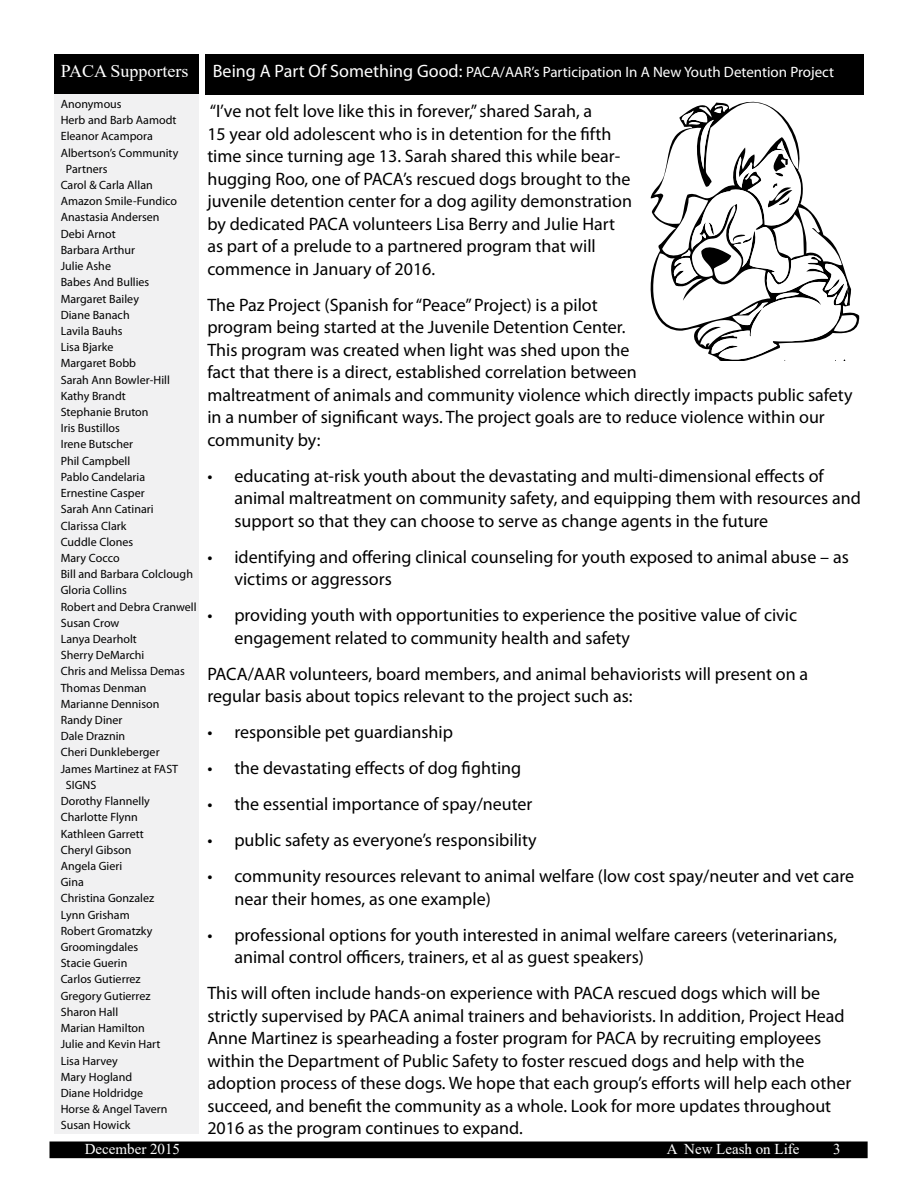
<style>
.page{position:relative;width:918px;height:1188px;background:#fff}
.page>*{position:absolute;margin:0;border:0;box-sizing:border-box;transform-origin:0 0}
.t1{font:18px/22.5px "Myriad Pro";color:#000}
.t2{font:18px "Times New Roman";color:#fff}
.t3{font:15px "Myriad Pro";color:#fff}
.t4{font:15px "Times New Roman";color:#fff}
.t5{font:12px "Myriad Pro";letter-spacing:.005em;color:#000}
.s1{font-size:18px}
</style>
<div class="page">
<div style="left:50px;top:1142px;width:817px;height:15px;background:#000"></div>
<div style="left:50px;top:1142px;width:818px;height:16px;border:2px solid #000"></div>
<svg style="left:650px;top:101px;width:210px;height:259px"></svg>
<div style="left:54px;top:54px;width:145px;height:40px;background:#000"></div>
<div style="left:54px;top:94px;width:145px;height:1040px;background:#f1f1f2"></div>
<div style="left:205px;top:54px;width:659px;height:40px;background:#000"></div>
<p class="t2" style="left:61px;top:58px;width:129px">PACA Supporters</p>
<p class="t5" style="left:61px;top:97px;width:62px">Anonymous</p>
<p class="t5" style="left:61px;top:113px;width:117px">Herb and Barb Aamodt</p>
<p class="t5" style="left:61px;top:129px;width:94px">Eleanor Acampora</p>
<p class="t5" style="left:61px;top:145px;width:119px">Albertson’s Community</p>
<p class="t5" style="left:66px;top:161px;width:43px">Partners</p>
<p class="t5" style="left:61px;top:178px;width:94px">Carol &amp; Carla Allan</p>
<p class="t5" style="left:61px;top:194px;width:118px">Amazon Smile-Fundico</p>
<p class="t5" style="left:61px;top:210px;width:100px">Anastasia Andersen</p>
<p class="t5" style="left:61px;top:226px;width:57px">Debi Arnot</p>
<p class="t5" style="left:61px;top:242px;width:76px">Barbara Arthur</p>
<p class="t5" style="left:61px;top:259px;width:52px">Julie Ashe</p>
<p class="t5" style="left:61px;top:275px;width:90px">Babes And Bullies</p>
<p class="t5" style="left:61px;top:291px;width:80px">Margaret Bailey</p>
<p class="t5" style="left:61px;top:307px;width:70px">Diane Banach</p>
<p class="t5" style="left:61px;top:324px;width:63px">Lavila Bauhs</p>
<p class="t5" style="left:61px;top:340px;width:54px">Lisa Bjarke</p>
<p class="t5" style="left:61px;top:356px;width:77px">Margaret Bobb</p>
<p class="t5" style="left:61px;top:372px;width:111px">Sarah Ann Bowler-Hill</p>
<p class="t5" style="left:61px;top:388px;width:67px">Kathy Brandt</p>
<p class="t5" style="left:61px;top:405px;width:89px">Stephanie Bruton</p>
<p class="t5" style="left:61px;top:421px;width:61px">Iris Bustillos</p>
<p class="t5" style="left:61px;top:437px;width:74px">Irene Butscher</p>
<p class="t5" style="left:61px;top:453px;width:71px">Phil Campbell</p>
<p class="t5" style="left:61px;top:469px;width:86px">Pablo Candelaria</p>
<p class="t5" style="left:61px;top:486px;width:86px">Ernestine Casper</p>
<p class="t5" style="left:61px;top:502px;width:94px">Sarah Ann Catinari</p>
<p class="t5" style="left:61px;top:518px;width:67px">Clarissa Clark</p>
<p class="t5" style="left:61px;top:534px;width:74px">Cuddle Clones</p>
<p class="t5" style="left:61px;top:551px;width:60px">Mary Cocco</p>
<p class="t5" style="left:61px;top:567px;width:134px">Bill and Barbara Colclough</p>
<p class="t5" style="left:61px;top:583px;width:68px">Gloria Collins</p>
<p class="t5" style="left:61px;top:599px;width:137px">Robert and Debra Cranwell</p>
<p class="t5" style="left:61px;top:615px;width:60px">Susan Crow</p>
<p class="t5" style="left:61px;top:632px;width:78px">Lanya Dearholt</p>
<p class="t5" style="left:61px;top:648px;width:85px">Sherry DeMarchi</p>
<p class="t5" style="left:61px;top:664px;width:126px">Chris and Melissa Demas</p>
<p class="t5" style="left:61px;top:680px;width:87px">Thomas Denman</p>
<p class="t5" style="left:61px;top:696px;width:100px">Marianne Dennison</p>
<p class="t5" style="left:61px;top:713px;width:63px">Randy Diner</p>
<p class="t5" style="left:61px;top:729px;width:66px">Dale Draznin</p>
<p class="t5" style="left:61px;top:745px;width:100px">Cheri Dunkleberger</p>
<p class="t5" style="left:61px;top:761px;width:119px">James Martinez at FAST</p>
<p class="t5" style="left:66px;top:777px;width:32px">SIGNS</p>
<p class="t5" style="left:61px;top:794px;width:91px">Dorothy Flannelly</p>
<p class="t5" style="left:61px;top:810px;width:79px">Charlotte Flynn</p>
<p class="t5" style="left:61px;top:826px;width:85px">Kathleen Garrett</p>
<p class="t5" style="left:61px;top:842px;width:72px">Cheryl Gibson</p>
<p class="t5" style="left:61px;top:859px;width:63px">Angela Gieri</p>
<p class="t5" style="left:61px;top:875px;width:25px">Gina</p>
<p class="t5" style="left:61px;top:891px;width:95px">Christina Gonzalez</p>
<p class="t5" style="left:61px;top:907px;width:70px">Lynn Grisham</p>
<p class="t5" style="left:61px;top:923px;width:93px">Robert Gromatzky</p>
<p class="t5" style="left:61px;top:940px;width:79px">Groomingdales</p>
<p class="t5" style="left:61px;top:956px;width:68px">Stacie Guerin</p>
<p class="t5" style="left:61px;top:972px;width:81px">Carlos Gutierrez</p>
<p class="t5" style="left:61px;top:988px;width:91px">Gregory Gutierrez</p>
<p class="t5" style="left:61px;top:1004px;width:59px">Sharon Hall</p>
<p class="t5" style="left:61px;top:1021px;width:86px">Marian Hamilton</p>
<p class="t5" style="left:61px;top:1037px;width:101px">Julie and Kevin Hart</p>
<p class="t5" style="left:61px;top:1053px;width:59px">Lisa Harvey</p>
<p class="t5" style="left:61px;top:1069px;width:73px">Mary Hogland</p>
<p class="t5" style="left:61px;top:1086px;width:84px">Diane Holdridge</p>
<p class="t5" style="left:61px;top:1102px;width:108px">Horse &amp; Angel Tavern</p>
<p class="t5" style="left:61px;top:1118px;width:71px">Susan Howick</p>
<p class="t3" style="left:213px;top:62px;width:623px"><span class="s1">Being A Part Of Something Good:</span> PACA/AAR’s Participation In A New Youth Detention Project</p>
<p class="t1" style="left:207px;top:99px;width:426px">“I’ve not felt love like this in forever,” shared Sarah, a<br>15 year old adolescent who is in detention for the fifth time since turning age 13. Sarah shared this while bear&shy;hugging Roo, one of PACA’s rescued dogs brought to the juvenile detention center for a dog agility demonstration by dedicated PACA volunteers Lisa Berry and Julie Hart as part of a prelude to a partnered program that will commence in January of 2016.</p>
<p class="t1" style="left:207px;top:293px;width:647px">The Paz Project (Spanish for “Peace” Project) is a pilot<br>program being started at the Juvenile Detention Center.<br>This program was created when light was shed upon the<br>fact that there is a direct, established correlation between<br>maltreatment of animals and community violence which directly impacts public safety in a number of significant ways. The project goals are to reduce violence within our community by:</p>
<p class="t1" style="left:234px;top:464px;width:628px;text-indent:-27px">• educating at-risk youth about the devastating and multi-dimensional effects of animal maltreatment on community safety, and equipping them with resources and support so that they can choose to serve as change agents in the future</p>
<p class="t1" style="left:234px;top:545px;width:616px;text-indent:-27px">• identifying and offering clinical counseling for youth exposed to animal abuse – as victims or aggressors</p>
<p class="t1" style="left:234px;top:603px;width:564px;text-indent:-27px">• providing youth with opportunities to experience the positive value of civic engagement related to community health and safety</p>
<p class="t1" style="left:207px;top:662px;width:602px">PACA/AAR volunteers, board members, and animal behaviorists will present on a regular basis about topics relevant to the project such as:</p>
<p class="t1" style="left:207px;top:720px;width:247px">• responsible pet guardianship</p>
<p class="t1" style="left:207px;top:756px;width:315px">• the devastating effects of dog fighting</p>
<p class="t1" style="left:207px;top:792px;width:327px">• the essential importance of spay/neuter</p>
<p class="t1" style="left:207px;top:828px;width:331px">• public safety as everyone’s responsibility</p>
<p class="t1" style="left:234px;top:864px;width:621px;text-indent:-27px">• community resources relevant to animal welfare (low cost spay/neuter and vet care near their homes, as one example)</p>
<p class="t1" style="left:234px;top:923px;width:604px;text-indent:-27px">• professional options for youth interested in animal welfare careers (veterinarians, animal control officers, trainers, et al as guest speakers)</p>
<p class="t1" style="left:207px;top:981px;width:646px">This will often include hands-on experience with PACA rescued dogs which will be strictly supervised by PACA animal trainers and behaviorists. In addition, Project Head Anne Martinez is spearheading a foster program for PACA by recruiting employees within the Department of Public Safety to foster rescued dogs and help with the adoption process of these dogs. We hope that each group’s efforts will help each other succeed, and benefit the community as a whole. Look for more updates throughout 2016 as the program continues to expand.</p>
<p class="t4" style="left:85px;top:1138px;width:97px">December 2015</p>
<p class="t4" style="left:667px;top:1138px;width:134px">A New Leash on Life</p>
<p class="t4" style="left:833px;top:1138px;width:9px">3</p>
</div>
